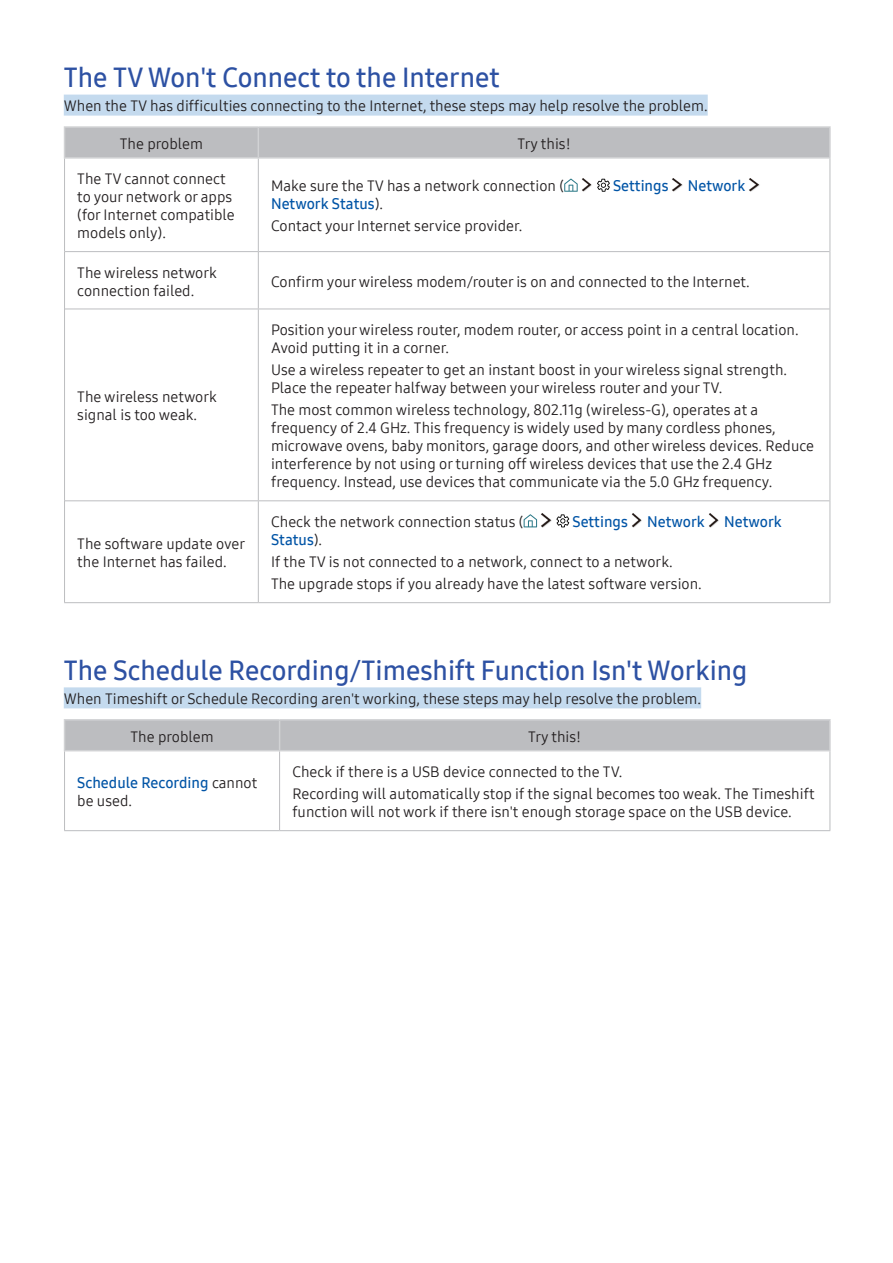
<style>
.page{position:relative;width:893px;height:1263px;background:#fff}
.page>*{position:absolute;margin:0;border:0;box-sizing:border-box;transform-origin:0 0}
.Heading1{font:27px "Samsung One 600";color:#2d51a3}
.Description-Cell{font:15px/18px "Samsung One 400";color:#231f20}
.Heading1-Info{font:15px "Samsung One 400";color:#231f20}
.Description-Cell-2{font:15px/18px "Samsung One 600";color:#0154a6}
.Description-Center-C{font:15px "Samsung One 400";color:#231f20}
.s1{font-family:"Samsung One 400";color:#231f20}
</style>
<div class="page">
<div style="left:64px;top:95px;width:644px;height:21px;background:#c4daee"></div>
<div style="left:64px;top:687px;width:637px;height:21px;background:#c4daee"></div>
<hr style="left:64px;top:126px;width:194px;height:2px;background:#d1d2d4">
<hr style="left:258px;top:126px;width:573px;height:2px;background:#d1d2d4">
<hr style="left:829px;top:128px;width:2px;height:29px;background:#d1d2d4">
<hr style="left:64px;top:157px;width:194px;height:2px;background:#d1d2d4">
<hr style="left:258px;top:157px;width:573px;height:2px;background:#d1d2d4">
<hr style="left:65px;top:309px;width:193px;height:1px;background:#bcbdc0">
<hr style="left:258px;top:309px;width:572px;height:1px;background:#bcbdc0">
<hr style="left:65px;top:500px;width:193px;height:1px;background:#bcbdc0">
<hr style="left:258px;top:500px;width:572px;height:1px;background:#bcbdc0">
<hr style="left:64px;top:602px;width:194px;height:1px;background:#bcbdc0">
<hr style="left:258px;top:602px;width:572px;height:1px;background:#bcbdc0">
<div style="left:64px;top:128px;width:765px;height:29px;background:#bcbdc0"></div>
<hr style="left:258px;top:159px;width:1px;height:92px;background:#bcbdc0">
<hr style="left:258px;top:252px;width:1px;height:57px;background:#bcbdc0">
<hr style="left:258px;top:309px;width:1px;height:191px;background:#bcbdc0">
<hr style="left:258px;top:501px;width:1px;height:101px;background:#bcbdc0">
<hr style="left:64px;top:159px;width:1px;height:93px;background:#bcbdc0">
<hr style="left:830px;top:159px;width:1px;height:93px;background:#bcbdc0">
<hr style="left:64px;top:252px;width:1px;height:57px;background:#bcbdc0">
<hr style="left:830px;top:252px;width:1px;height:57px;background:#bcbdc0">
<hr style="left:64px;top:309px;width:1px;height:192px;background:#bcbdc0">
<hr style="left:830px;top:309px;width:1px;height:192px;background:#bcbdc0">
<hr style="left:64px;top:501px;width:1px;height:101px;background:#bcbdc0">
<hr style="left:830px;top:501px;width:1px;height:101px;background:#bcbdc0">
<hr style="left:65px;top:251px;width:193px;height:1px;background:#bcbdc0">
<hr style="left:258px;top:251px;width:572px;height:1px;background:#bcbdc0">
<svg style="left:564px;top:179px;width:14px;height:13px"></svg>
<img style="left:582px;top:178px;width:10px;height:14px">
<svg style="left:597px;top:179px;width:13px;height:13px"></svg>
<img style="left:672px;top:178px;width:11px;height:14px">
<img style="left:749px;top:178px;width:11px;height:14px">
<svg style="left:524px;top:514px;width:45px;height:13px"></svg>
<svg style="left:632px;top:514px;width:10px;height:13px"></svg>
<svg style="left:709px;top:514px;width:10px;height:13px"></svg>
<hr style="left:64px;top:719px;width:216px;height:2px;background:#d1d2d4">
<hr style="left:280px;top:719px;width:551px;height:2px;background:#d1d2d4">
<hr style="left:829px;top:721px;width:2px;height:29px;background:#d1d2d4">
<hr style="left:280px;top:750px;width:551px;height:1px;background:#d1d2d4">
<hr style="left:64px;top:830px;width:216px;height:1px;background:#bcbdc0">
<hr style="left:280px;top:830px;width:550px;height:1px;background:#bcbdc0">
<div style="left:64px;top:721px;width:765px;height:30px;background:#bcbdc0"></div>
<hr style="left:279px;top:751px;width:1px;height:79px;background:#bcbdc0">
<hr style="left:64px;top:751px;width:1px;height:79px;background:#bcbdc0">
<hr style="left:830px;top:751px;width:1px;height:79px;background:#bcbdc0">
<p class="Heading1" style="left:64px;top:59px;width:437px">The TV Won't Connect to the Internet</p>
<p class="Heading1-Info" style="left:64px;top:96px;width:645px">When the TV has difficulties connecting to the Internet, these steps may help resolve the problem.</p>
<p class="Description-Center-C" style="left:120px;top:133px;width:85px">The problem</p>
<p class="Description-Center-C" style="left:517px;top:133px;width:55px">Try this!</p>
<p class="Description-Cell" style="left:77px;top:170px;width:159px">The TV cannot connect to your network or apps (for Internet compatible models only).</p>
<p class="Description-Cell" style="left:271px;top:177px;width:295px">Make sure the TV has a network connection (</p>
<p class="Description-Cell-2" style="left:613px;top:177px;width:57px">Settings</p>
<p class="Description-Cell-2" style="left:688px;top:177px;width:59px">Network</p>
<p class="Description-Cell-2" style="left:271px;top:195px;width:113px">Network Status<span class="s1">).</span></p>
<p class="Description-Cell" style="left:271px;top:217px;width:253px">Contact your Internet service provider.</p>
<p class="Description-Cell" style="left:77px;top:263px;width:141px">The wireless network connection failed.</p>
<p class="Description-Cell" style="left:271px;top:272px;width:480px">Confirm your wireless modem/router is on and connected to the Internet.</p>
<p class="Description-Cell" style="left:77px;top:388px;width:141px">The wireless network signal is too weak.</p>
<p class="Description-Cell" style="left:77px;top:534px;width:169px">The software update over the Internet has failed.</p>
<p class="Description-Cell" style="left:271px;top:320px;width:529px">Position your wireless router, modem router, or access point in a central location.<br>Avoid putting it in a corner.</p>
<p class="Description-Cell" style="left:271px;top:361px;width:517px">Use a wireless repeater to get an instant boost in your wireless signal strength.<br>Place the repeater halfway between your wireless router and your TV.</p>
<p class="Description-Cell" style="left:271px;top:401px;width:545px">The most common wireless technology, 802.11g (wireless-G), operates at a frequency of 2.4 GHz. This frequency is widely used by many cordless phones, microwave ovens, baby monitors, garage doors, and other wireless devices. Reduce interference by not using or turning off wireless devices that use the 2.4 GHz frequency. Instead, use devices that communicate via the 5.0 GHz frequency.</p>
<p class="Description-Cell" style="left:271px;top:512px;width:254px">Check the network connection status (</p>
<p class="Description-Cell-2" style="left:573px;top:512px;width:57px">Settings</p>
<p class="Description-Cell-2" style="left:647px;top:512px;width:59px">Network</p>
<p class="Description-Cell-2" style="left:724px;top:512px;width:59px">Network</p>
<p class="Description-Cell-2" style="left:271px;top:530px;width:53px">Status<span class="s1">).</span></p>
<p class="Description-Cell" style="left:271px;top:552px;width:403px">If the TV is not connected to a network, connect to a network.</p>
<p class="Description-Cell" style="left:271px;top:575px;width:432px">The upgrade stops if you already have the latest software version.</p>
<p class="Heading1" style="left:64px;top:652px;width:685px">The Schedule Recording/Timeshift Function Isn't Working</p>
<p class="Heading1-Info" style="left:64px;top:688px;width:639px">When Timeshift or Schedule Recording aren't working, these steps may help resolve the problem.</p>
<p class="Description-Center-C" style="left:130px;top:726px;width:85px">The problem</p>
<p class="Description-Center-C" style="left:528px;top:726px;width:55px">Try this!</p>
<p class="Description-Cell-2" style="left:77px;top:774px;width:182px">Schedule Recording <span class="s1">cannot be used.</span></p>
<p class="Description-Cell" style="left:292px;top:762px;width:331px">Check if there is a USB device connected to the TV.</p>
<p class="Description-Cell" style="left:292px;top:785px;width:524px">Recording will automatically stop if the signal becomes too weak. The Timeshift function will not work if there isn't enough storage space on the USB device.</p>
</div>
